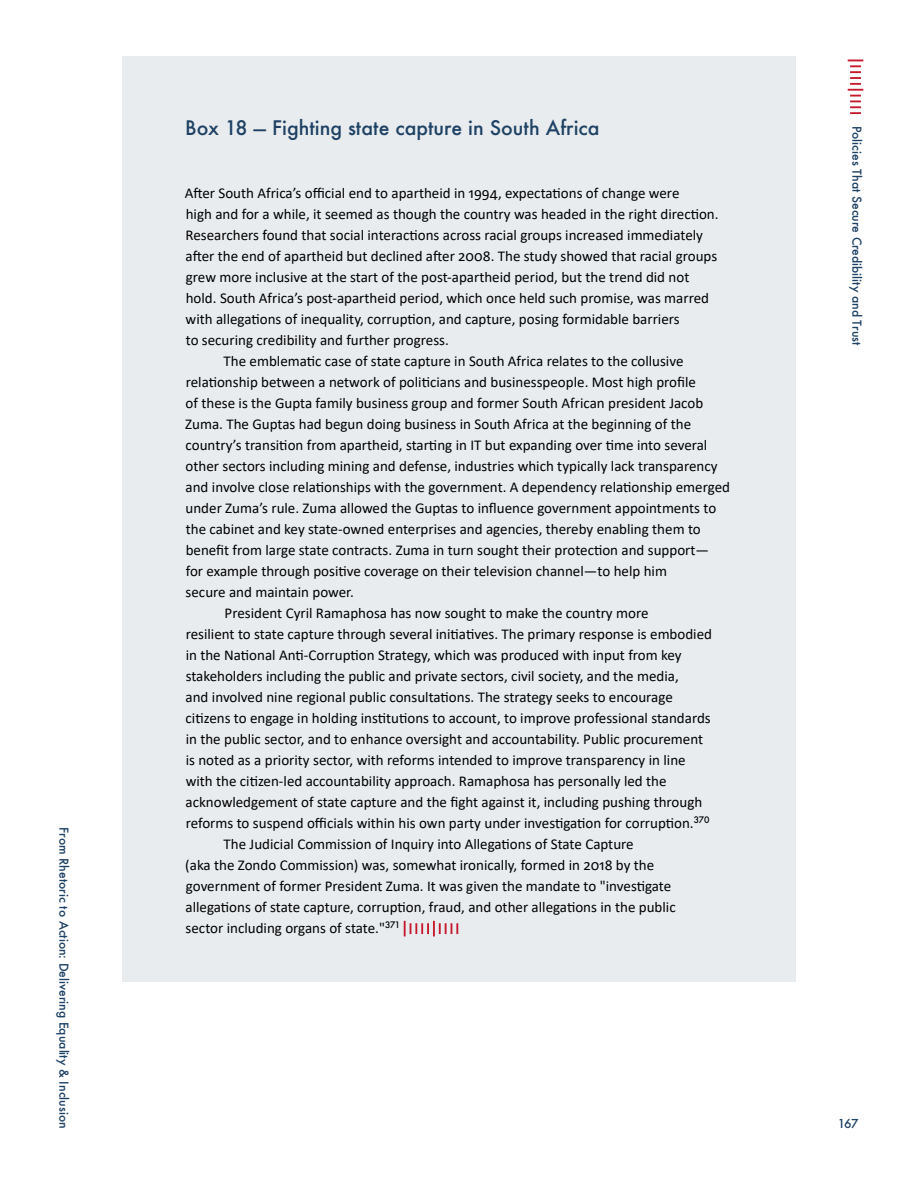
<style>
.page{position:relative;width:918px;height:1188px;background:#fff}
.page>*{position:absolute;margin:0;border:0;box-sizing:border-box;transform-origin:0 0}
.t1{font:500 19.5px "Futura";color:#1e4164}
.t2{font:15px "Calibri";color:#000}
.t3{font:500 12px "Futura";color:#1e4164}
</style>
<div class="page">
<svg style="left:848px;top:60px;width:15px;height:54px"></svg>
<div style="left:122px;top:56px;width:674px;height:147px;background:#e9ecef"></div>
<div style="left:122px;top:134px;width:674px;height:260px;background:#e9ecef"></div>
<div style="left:122px;top:302px;width:674px;height:344px;background:#e9ecef"></div>
<div style="left:122px;top:554px;width:674px;height:323px;background:#e9ecef"></div>
<div style="left:122px;top:785px;width:674px;height:197px;background:#e9ecef"></div>
<svg style="left:404px;top:921px;width:54px;height:15px"></svg>
<p class="t3" style="left:72px;top:827px;width:303px;rotate:90deg">From Rhetoric to Action: Delivering Equality &amp; Inclusion</p>
<h1 class="t1" style="left:185px;top:115px;width:416px">Box 18 — Fighting state capture in South Africa</h1>
<p class="t2" style="left:185px;top:183px;width:496px">After South Africa’s official end to apartheid in 1994, expectations of change were</p>
<p class="t2" style="left:186px;top:204px;width:534px">high and for a while, it seemed as though the country was headed in the right direction.</p>
<p class="t2" style="left:186px;top:225px;width:519px">Researchers found that social interactions across racial groups increased immediately</p>
<p class="t2" style="left:186px;top:246px;width:533px">after the end of apartheid but declined after 2008. The study showed that racial groups</p>
<p class="t2" style="left:186px;top:267px;width:505px">grew more inclusive at the start of the post-apartheid period, but the trend did not</p>
<p class="t2" style="left:186px;top:288px;width:525px">hold. South Africa’s post-apartheid period, which once held such promise, was marred</p>
<p class="t2" style="left:186px;top:309px;width:496px">with allegations of inequality, corruption, and capture, posing formidable barriers</p>
<p class="t2" style="left:186px;top:330px;width:265px">to securing credibility and further progress.</p>
<p class="t2" style="left:224px;top:351px;width:461px">The emblematic case of state capture in South Africa relates to the collusive</p>
<p class="t2" style="left:186px;top:372px;width:512px">relationship between a network of politicians and businesspeople. Most high profile</p>
<p class="t2" style="left:186px;top:393px;width:519px">of these is the Gupta family business group and former South African president Jacob</p>
<p class="t2" style="left:185px;top:414px;width:507px">Zuma. The Guptas had begun doing business in South Africa at the beginning of the</p>
<p class="t2" style="left:186px;top:435px;width:523px">country’s transition from apartheid, starting in IT but expanding over time into several</p>
<p class="t2" style="left:186px;top:456px;width:533px">other sectors including mining and defense, industries which typically lack transparency</p>
<p class="t2" style="left:186px;top:477px;width:546px">and involve close relationships with the government. A dependency relationship emerged</p>
<p class="t2" style="left:186px;top:498px;width:532px">under Zuma’s rule. Zuma allowed the Guptas to influence government appointments to</p>
<p class="t2" style="left:186px;top:519px;width:517px">the cabinet and key state-owned enterprises and agencies, thereby enabling them to</p>
<p class="t2" style="left:186px;top:540px;width:525px">benefit from large state contracts. Zuma in turn sought their protection and support—</p>
<p class="t2" style="left:186px;top:561px;width:483px">for example through positive coverage on their television channel—to help him</p>
<p class="t2" style="left:186px;top:582px;width:170px">secure and maintain power.</p>
<p class="t2" style="left:225px;top:603px;width:425px">President Cyril Ramaphosa has now sought to make the country more</p>
<p class="t2" style="left:186px;top:624px;width:528px">resilient to state capture through several initiatives. The primary response is embodied</p>
<p class="t2" style="left:186px;top:645px;width:498px">in the National Anti-Corruption Strategy, which was produced with input from key</p>
<p class="t2" style="left:186px;top:666px;width:495px">stakeholders including the public and private sectors, civil society, and the media,</p>
<p class="t2" style="left:186px;top:687px;width:489px">and involved nine regional public consultations. The strategy seeks to encourage</p>
<p class="t2" style="left:186px;top:708px;width:527px">citizens to engage in holding institutions to account, to improve professional standards</p>
<p class="t2" style="left:186px;top:729px;width:519px">in the public sector, and to enhance oversight and accountability. Public procurement</p>
<p class="t2" style="left:186px;top:750px;width:502px">is noted as a priority sector, with reforms intended to improve transparency in line</p>
<p class="t2" style="left:186px;top:771px;width:482px">with the citizen-led accountability approach. Ramaphosa has personally led the</p>
<p class="t2" style="left:186px;top:792px;width:518px">acknowledgement of state capture and the fight against it, including pushing through</p>
<p class="t2" style="left:186px;top:813px;width:525px">reforms to suspend officials within his own party under investigation for corruption.<sup>370</sup></p>
<p class="t2" style="left:224px;top:834px;width:412px">The Judicial Commission of Inquiry into Allegations of State Capture</p>
<p class="t2" style="left:185px;top:855px;width:471px">(aka the Zondo Commission) was, somewhat ironically, formed in 2018 by the</p>
<p class="t2" style="left:186px;top:876px;width:487px">government of former President Zuma. It was given the mandate to "investigate</p>
<p class="t2" style="left:186px;top:897px;width:492px">allegations of state capture, corruption, fraud, and other allegations in the public</p>
<p class="t2" style="left:186px;top:918px;width:216px">sector including organs of state."<sup>371</sup></p>
<p class="t3" style="left:865px;top:126px;width:221px;rotate:90deg">Policies That Secure Credibility and Trust</p>
<p class="t3" style="left:838px;top:1116px;width:22px">167</p>
</div>
